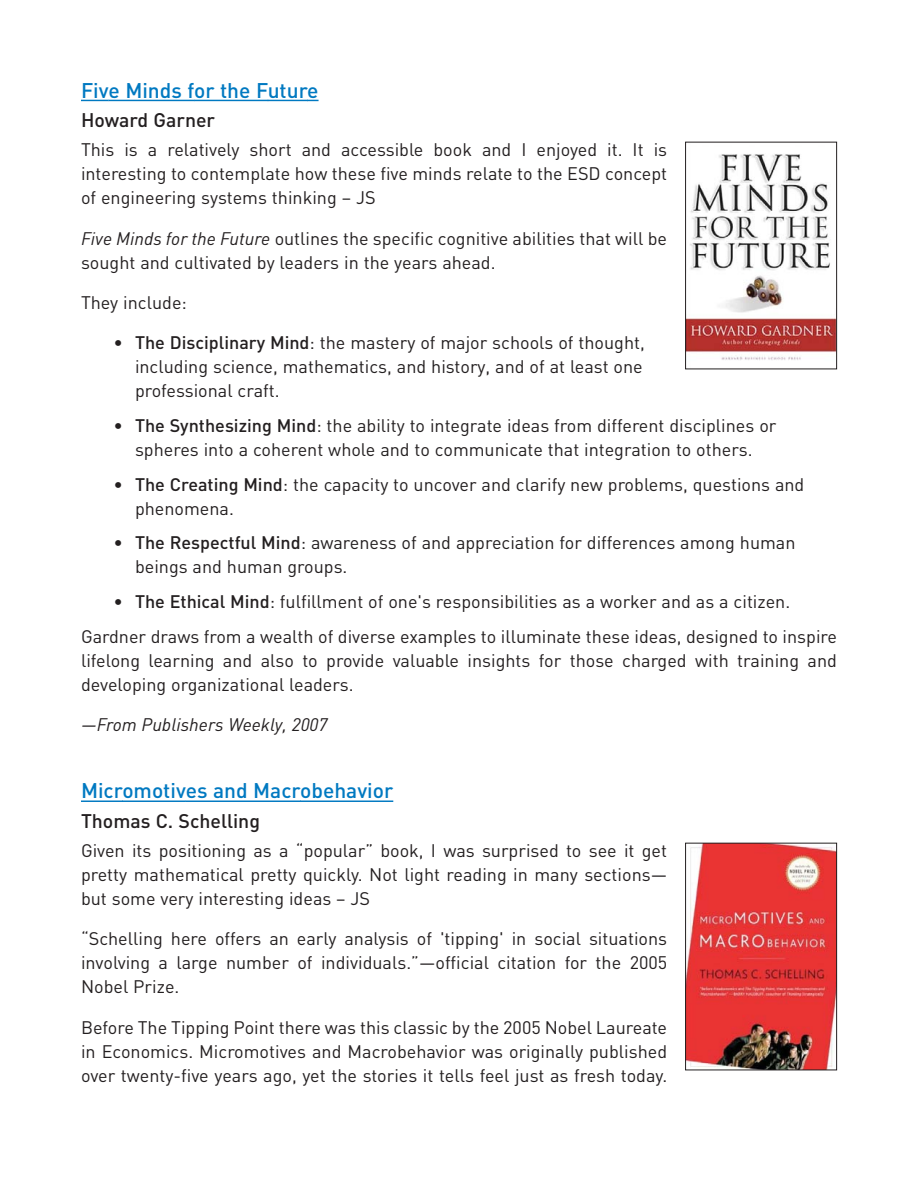
<style>
.page{position:relative;width:918px;height:1188px;background:#fff}
.page>*{position:absolute;margin:0;border:0;box-sizing:border-box;transform-origin:0 0}
.t1{font:500 21px "DIN";color:#0079c1}
.t2{font:500 19.5px "DIN";color:#231f20}
.t3{font:18px/24px "DIN";color:#231f20;text-align:justify}
.t4{font:italic 18px "DIN";color:#231f20}
.s1{font-style:italic}
.s2{font-weight:500}
</style>
<div class="page">
<svg style="left:81px;top:100px;width:28px;height:1px"></svg>
<hr style="left:109px;top:100px;width:85px;height:1px;background:#0079c1">
<hr style="left:194px;top:100px;width:74px;height:1px;background:#0079c1">
<hr style="left:268px;top:100px;width:40px;height:1px;background:#0079c1">
<hr style="left:81px;top:801px;width:42px;height:1px;background:#0079c1">
<hr style="left:122px;top:801px;width:64px;height:1px;background:#0079c1">
<hr style="left:186px;top:801px;width:115px;height:1px;background:#0079c1">
<hr style="left:300px;top:801px;width:93px;height:1px;background:#0079c1">
<img style="left:687px;top:154px;width:148px;height:206px">
<div style="left:685px;top:142px;width:152px;height:227px;border:1px solid #231f20"></div>
<img style="left:687px;top:845px;width:148px;height:223px">
<div style="left:685px;top:843px;width:152px;height:227px;border:1px solid #231f20"></div>
<p class="t1" style="left:81px;top:83px;width:239px">Five Minds for the Future</p>
<p class="t2" style="left:81px;top:113px;width:136px">Howard Garner</p>
<p class="t3" style="left:81px;top:140px;width:588px">This is a relatively short and accessible book and I enjoyed it. It is interesting to contemplate how these five minds relate to the ESD concept of engineering systems thinking – JS</p>
<p class="t3" style="left:81px;top:228px;width:588px"><span class="s1">Five Minds for the Future</span> outlines the specific cognitive abilities that will be sought and cultivated by leaders in the years ahead.</p>
<p class="t3" style="left:81px;top:292px;width:107px">They include:</p>
<p class="t3" style="left:135px;top:333px;width:511px;text-indent:-22px">• <span class="s2">The Disciplinary Mind</span>: the mastery of major schools of thought, including science, mathematics, and history, and of at least one professional craft.</p>
<p class="t3" style="left:113px;top:415px;width:665px;text-align:center">• <span class="s2">The Synthesizing Mind</span>: the ability to integrate ideas from different disciplines or spheres into a coherent whole and to communicate that integration to others.</p>
<p class="t3" style="left:135px;top:474px;width:671px;text-indent:-22px">• <span class="s2">The Creating Mind</span>: the capacity to uncover and clarify new problems, questions and phenomena.</p>
<p class="t3" style="left:135px;top:533px;width:662px;text-indent:-22px">• <span class="s2">The Respectful Mind</span>: awareness of and appreciation for differences among human beings and human groups.</p>
<p class="t3" style="left:81px;top:586px;width:758px;line-height:34.8px;text-indent:32px">• <span class="s2">The Ethical Mind</span>: fulfillment of one's responsibilities as a worker and as a citizen.<br>Gardner draws from a wealth of diverse examples to illuminate these ideas, designed to inspire</p>
<p class="t3" style="left:81px;top:651px;width:757px">lifelong learning and also to provide valuable insights for those charged with training and developing organizational leaders.</p>
<p class="t4" style="left:81px;top:718px;width:248px">—From Publishers Weekly, 2007</p>
<p class="t1" style="left:81px;top:783px;width:314px">Micromotives and Macrobehavior</p>
<p class="t2" style="left:81px;top:814px;width:181px">Thomas C. Schelling</p>
<p class="t3" style="left:81px;top:841px;width:588px">Given its positioning as a “popular” book, I was surprised to see it get pretty mathematical pretty quickly. Not light reading in many sections— but some very interesting ideas – JS</p>
<p class="t3" style="left:81px;top:929px;width:588px">“Schelling here offers an early analysis of 'tipping' in social situations involving a large number of individuals.”—official citation for the 2005<br>Nobel Prize.</p>
<p class="t3" style="left:81px;top:1017px;width:588px">Before The Tipping Point there was this classic by the 2005 Nobel Laureate in Economics. Micromotives and Macrobehavior was originally published over twenty-five years ago, yet the stories it tells feel just as fresh today.</p>
</div>
